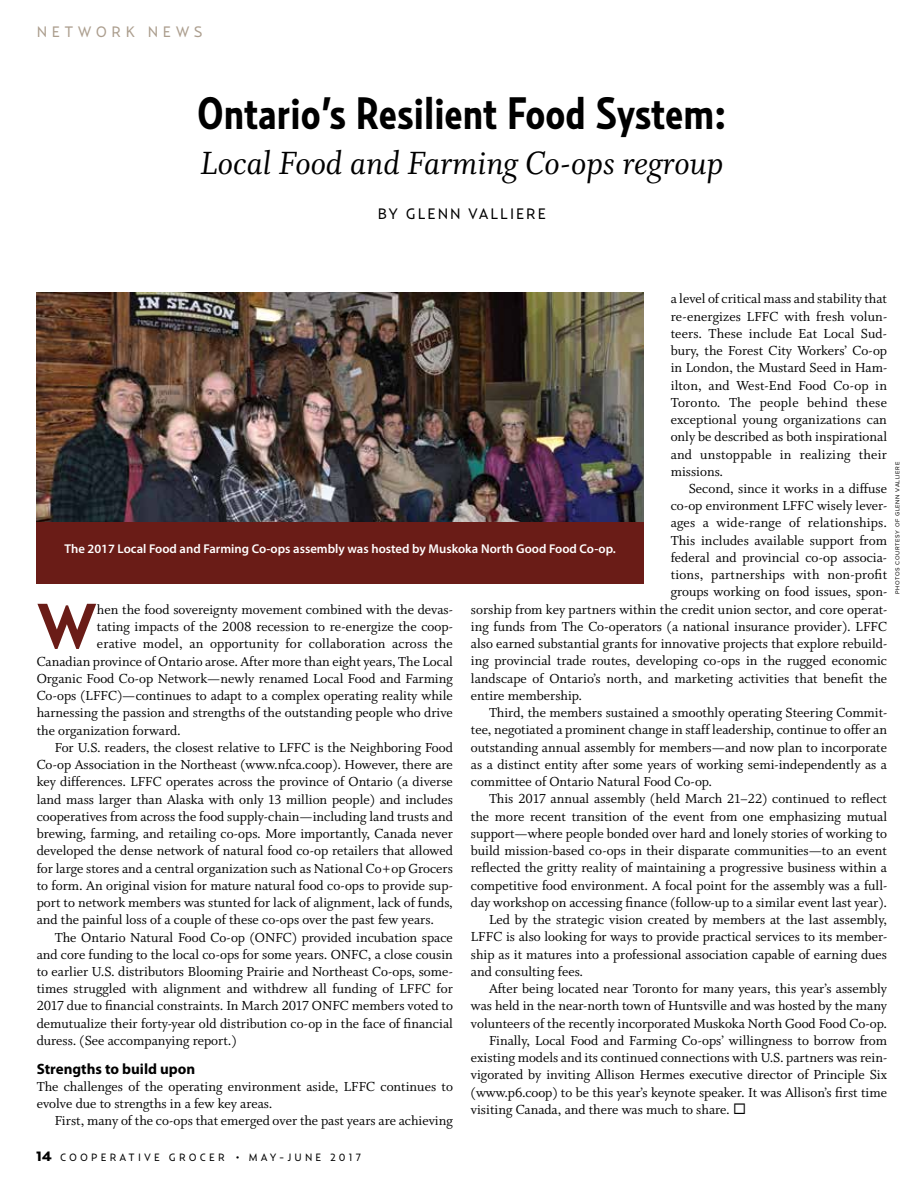
<style>
.page{position:relative;width:918px;height:1188px;background:#fff}
.page>*{position:absolute;margin:0;border:0;box-sizing:border-box;transform-origin:0 0}
.t1{font:700 63.6px "Relay";color:#6a1c17}
.t2{font:700 45px "Relay Cond";color:#000}
.t3{font:36px "Whitman Italic LF";color:#000}
.t4{font:700 15px "Myriad Pro";color:#000}
.t5{font:15px "Relay";letter-spacing:.125em;color:#000}
.t6{font:15px "Relay";letter-spacing:.3em;color:#ac9e8e}
.t7{font:14.7px/17.2px "Whitman Roman LF";color:#000}
.t8{font:600 12.75px "Myriad Pro";color:#fff}
.t9{font:10.5px "Relay";letter-spacing:.3em;color:#000}
.t10{font:6px "Proxima Nova";letter-spacing:.1em;color:#000}
.s1{font-family:"Relay Wide";font-weight:900;font-size:13.5px}
.s2{font-family:"Proxima Nova"}
</style>
<div class="page">
<img style="left:36px;top:293px;width:608px;height:229px">
<div style="left:36px;top:522px;width:608px;height:62px;background:#6a1c17"></div>
<p class="t6" style="left:37px;top:23px;width:168px">NETWORK NEWS</p>
<h2 class="t2" style="left:197px;top:86px;width:531px">Ontario’s Resilient Food System:</h2>
<h3 class="t3" style="left:200px;top:143px;width:525px">Local Food and Farming Co-ops regroup</h3>
<p class="t5" style="left:378px;top:205px;width:170px">BY GLENN VALLIERE</p>
<p class="t7" style="left:671px;top:291px;width:218px;text-align:justify">a level of critical mass and stability that re-energizes LFFC with fresh volun&shy;teers. These include Eat Local Sud&shy;bury, the Forest City Workers’ Co-op in London, the Mustard Seed in Ham&shy;ilton, and West-End Food Co-op in Toronto. The people behind these exceptional young organizations can only be described as both inspirational and unstoppable in realizing their missions.</p>
<p class="t7" style="left:689px;top:480px;width:200px">Second, since it works in a diffuse</p>
<p class="t7" style="left:671px;top:497px;width:218px">co-op environment LFFC wisely lever-</p>
<p class="t7" style="left:671px;top:515px;width:218px">ages a wide-range of relationships.</p>
<p class="t7" style="left:671px;top:532px;width:218px">This includes available support from</p>
<p class="t7" style="left:671px;top:549px;width:218px">federal and provincial co-op associa-</p>
<p class="t7" style="left:671px;top:566px;width:218px">tions, partnerships with non-profit</p>
<p class="t7" style="left:671px;top:584px;width:218px">groups working on food issues, spon-</p>
<p class="t7" style="left:471px;top:601px;width:418px">sorship from key partners within the credit union sector, and core operat-</p>
<p class="t7" style="left:471px;top:618px;width:418px">ing funds from The Co-operators (a national insurance provider). LFFC</p>
<p class="t7" style="left:471px;top:635px;width:418px">also earned substantial grants for innovative projects that explore rebuild-</p>
<p class="t7" style="left:471px;top:653px;width:418px">ing provincial trade routes, developing co-ops in the rugged economic</p>
<p class="t7" style="left:471px;top:670px;width:418px">landscape of Ontario’s north, and marketing activities that benefit the</p>
<p class="t7" style="left:471px;top:687px;width:113px">entire membership.</p>
<p class="t7" style="left:489px;top:704px;width:400px">Third, the members sustained a smoothly operating Steering Commit-</p>
<p class="t7" style="left:471px;top:722px;width:418px">tee, negotiated a prominent change in staff leadership, continue to offer an</p>
<p class="t7" style="left:471px;top:739px;width:418px">outstanding annual assembly for members—and now plan to incorporate</p>
<p class="t7" style="left:471px;top:756px;width:418px">as a distinct entity after some years of working semi-independently as a</p>
<p class="t7" style="left:471px;top:773px;width:243px">committee of Ontario Natural Food Co-op.</p>
<p class="t7" style="left:489px;top:791px;width:400px">This 2017 annual assembly (held March 21–22) continued to reflect</p>
<p class="t7" style="left:471px;top:808px;width:418px">the more recent transition of the event from one emphasizing mutual</p>
<p class="t7" style="left:471px;top:825px;width:418px">support—where people bonded over hard and lonely stories of working to</p>
<p class="t7" style="left:471px;top:842px;width:418px">build mission-based co-ops in their disparate communities—to an event</p>
<p class="t7" style="left:471px;top:860px;width:418px">reflected the gritty reality of maintaining a progressive business within a</p>
<p class="t7" style="left:471px;top:877px;width:418px">competitive food environment. A focal point for the assembly was a full-</p>
<p class="t7" style="left:471px;top:894px;width:418px">day workshop on accessing finance (follow-up to a similar event last year).</p>
<p class="t7" style="left:489px;top:911px;width:400px">Led by the strategic vision created by members at the last assembly,</p>
<p class="t7" style="left:471px;top:928px;width:418px">LFFC is also looking for ways to provide practical services to its member-</p>
<p class="t7" style="left:471px;top:946px;width:418px">ship as it matures into a professional association capable of earning dues</p>
<p class="t7" style="left:471px;top:963px;width:114px">and consulting fees.</p>
<p class="t7" style="left:489px;top:980px;width:400px">After being located near Toronto for many years, this year’s assembly</p>
<p class="t7" style="left:471px;top:997px;width:418px">was held in the near-north town of Huntsville and was hosted by the many</p>
<p class="t7" style="left:471px;top:1015px;width:418px">volunteers of the recently incorporated Muskoka North Good Food Co-op.</p>
<p class="t7" style="left:489px;top:1032px;width:400px">Finally, Local Food and Farming Co-ops’ willingness to borrow from</p>
<p class="t7" style="left:471px;top:1049px;width:418px">existing models and its continued connections with U.S. partners was rein-</p>
<p class="t7" style="left:471px;top:1066px;width:418px">vigorated by inviting Allison Hermes executive director of Principle Six</p>
<p class="t7" style="left:471px;top:1084px;width:418px">(www.p6.coop) to be this year’s keynote speaker. It was Allison’s first time</p>
<p class="t7" style="left:471px;top:1101px;width:277px">visiting Canada, and there was much to share. ◻</p>
<p class="t8" style="left:65px;top:541px;width:553px">The 2017 Local Food and Farming Co-ops assembly was hosted by Muskoka North Good Food Co-op.</p>
<h1 class="t1" style="left:37px;top:587px;width:62px">W</h1>
<p class="t7" style="left:97px;top:601px;width:357px">hen the food sovereignty movement combined with the devas-</p>
<p class="t7" style="left:97px;top:618px;width:357px">tating impacts of the 2008 recession to re-energize the coop-</p>
<p class="t7" style="left:97px;top:636px;width:357px">erative model, an opportunity for collaboration across the</p>
<p class="t7" style="left:37px;top:653px;width:418px">Canadian province of Ontario arose. After more than eight years, The Local</p>
<p class="t7" style="left:37px;top:670px;width:418px">Organic Food Co-op Network—newly renamed Local Food and Farming</p>
<p class="t7" style="left:37px;top:687px;width:418px">Co-ops (LFFC)—continues to adapt to a complex operating reality while</p>
<p class="t7" style="left:37px;top:705px;width:418px">harnessing the passion and strengths of the outstanding people who drive</p>
<p class="t7" style="left:37px;top:722px;width:146px">the organization forward.</p>
<p class="t7" style="left:55px;top:739px;width:400px">For U.S. readers, the closest relative to LFFC is the Neighboring Food</p>
<p class="t7" style="left:37px;top:756px;width:418px">Co-op Association in the Northeast (www.nfca.coop). However, there are</p>
<p class="t7" style="left:37px;top:773px;width:418px">key differences. LFFC operates across the province of Ontario (a diverse</p>
<p class="t7" style="left:37px;top:791px;width:418px">land mass larger than Alaska with only 13 million people) and includes</p>
<p class="t7" style="left:37px;top:808px;width:418px">cooperatives from across the food supply-chain—including land trusts and</p>
<p class="t7" style="left:37px;top:825px;width:418px">brewing, farming, and retailing co-ops. More importantly, Canada never</p>
<p class="t7" style="left:37px;top:842px;width:418px">developed the dense network of natural food co-op retailers that allowed</p>
<p class="t7" style="left:37px;top:860px;width:418px">for large stores and a central organization such as National Co+op Grocers</p>
<p class="t7" style="left:37px;top:877px;width:418px">to form. An original vision for mature natural food co-ops to provide sup-</p>
<p class="t7" style="left:37px;top:894px;width:418px">port to network members was stunted for lack of alignment, lack of funds,</p>
<p class="t7" style="left:37px;top:911px;width:399px">and the painful loss of a couple of these co-ops over the past few years.</p>
<p class="t7" style="left:55px;top:929px;width:400px">The Ontario Natural Food Co-op (ONFC) provided incubation space</p>
<p class="t7" style="left:37px;top:946px;width:418px">and core funding to the local co-ops for some years. ONFC, a close cousin</p>
<p class="t7" style="left:37px;top:963px;width:418px">to earlier U.S. distributors Blooming Prairie and Northeast Co-ops, some-</p>
<p class="t7" style="left:37px;top:980px;width:418px">times struggled with alignment and withdrew all funding of LFFC for</p>
<p class="t7" style="left:37px;top:998px;width:418px">2017 due to financial constraints. In March 2017 ONFC members voted to</p>
<p class="t7" style="left:37px;top:1015px;width:418px">demutualize their forty-year old distribution co-op in the face of financial</p>
<p class="t7" style="left:37px;top:1032px;width:202px">duress. (See accompanying report.)</p>
<p class="t4" style="left:37px;top:1059px;width:160px">Strengths to build upon</p>
<p class="t7" style="left:37px;top:1078px;width:418px">The challenges of the operating environment aside, LFFC continues to evolve due to strengths in a few key areas.</p>
<p class="t7" style="left:55px;top:1113px;width:400px">First, many of the co-ops that emerged over the past years are achieving</p>
<p class="t10" style="left:894px;top:594px;width:133px;rotate:-90deg">PHOTOS COURTESY OF GLENN VALLIERE</p>
<p class="t9" style="left:36px;top:1151px;width:326px"><span class="s1">14</span> COOPERATIVE GROCER <span class="s2">•</span> MAY-JUNE 2017</p>
</div>
